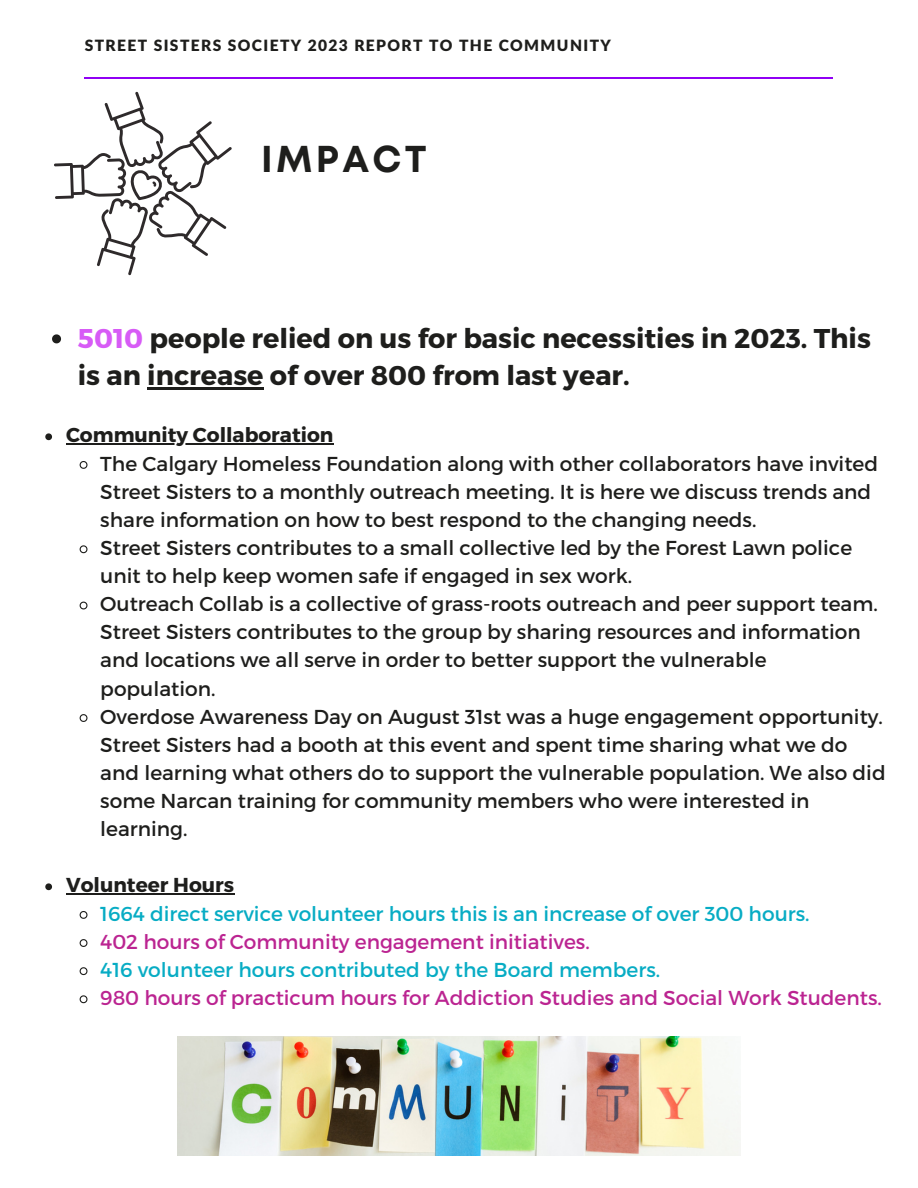
<style>
.page{position:relative;width:918px;height:1188px;background:#fff}
.page>*{position:absolute;margin:0;border:0;box-sizing:border-box;transform-origin:0 0}
.t1{font:700 37.35px "Mont";letter-spacing:.09em;color:#1e1e1c}
.t2{font:700 27.15px/37.2px "Montserrat";color:#1e1e1c}
.t3{font:20.1px/28.2px "Montserrat";color:#1e1e1c}
.t4{font:20.1px "Montserrat";color:#07acc4}
.t5{font:20.1px "Montserrat";color:#bb2491}
.t6{font:700 20.1px "Montserrat";color:#1e1e1c}
.t7{font:900 15.6px "Lato Latin";letter-spacing:.09em;color:#1e1e1c}
.s1{color:#d75bf6}
</style>
<div class="page">
<hr style="left:85px;top:77px;width:748px;height:1px;background:#9000f4">
<img style="left:178px;top:1037px;width:562px;height:119px">
<svg style="left:52px;top:334px;width:9px;height:9px"></svg>
<hr style="left:147px;top:387px;width:117px;height:3px;background:#1e1e1c">
<svg style="left:45px;top:433px;width:7px;height:7px"></svg>
<hr style="left:66px;top:444px;width:267px;height:1px;background:#1e1e1c">
<svg style="left:79px;top:461px;width:9px;height:8px"></svg>
<svg style="left:79px;top:545px;width:9px;height:9px"></svg>
<svg style="left:79px;top:601px;width:9px;height:9px"></svg>
<svg style="left:79px;top:714px;width:9px;height:8px"></svg>
<svg style="left:45px;top:883px;width:7px;height:7px"></svg>
<hr style="left:66px;top:894px;width:168px;height:1px;background:#1e1e1c">
<svg style="left:79px;top:911px;width:9px;height:8px"></svg>
<svg style="left:79px;top:939px;width:9px;height:8px"></svg>
<svg style="left:79px;top:967px;width:9px;height:9px"></svg>
<svg style="left:79px;top:995px;width:9px;height:9px"></svg>
<svg style="left:54px;top:92px;width:178px;height:183px"></svg>
<p class="t7" style="left:85px;top:39px;width:528px">STREET SISTERS SOCIETY 2023 REPORT TO THE COMMUNITY</p>
<p class="t1" style="left:261px;top:145px;width:167px">IMPACT</p>
<p class="t2" style="left:78px;top:318px;width:795px"><span class="s1">5010</span> people relied on us for basic necessities in 2023. This is an increase of over 800 from last year.</p>
<p class="t6" style="left:66px;top:422px;width:269px">Community Collaboration</p>
<p class="t3" style="left:100px;top:448px;width:779px">The Calgary Homeless Foundation along with other collaborators have invited<br>Street Sisters to a monthly outreach meeting. It is here we discuss trends and share information on how to best respond to the changing needs.</p>
<p class="t3" style="left:100px;top:533px;width:753px">Street Sisters contributes to a small collective led by the Forest Lawn police unit to help keep women safe if engaged in sex work.</p>
<p class="t3" style="left:100px;top:589px;width:779px">Outreach Collab is a collective of grass-roots outreach and peer support team.<br>Street Sisters contributes to the group by sharing resources and information and locations we all serve in order to better support the vulnerable population.</p>
<p class="t3" style="left:100px;top:701px;width:787px">Overdose Awareness Day on August 31st was a huge engagement opportunity.<br>Street Sisters had a booth at this event and spent time sharing what we do and learning what others do to support the vulnerable population. We also did some Narcan training for community members who were interested in learning.</p>
<p class="t6" style="left:66px;top:872px;width:170px">Volunteer Hours</p>
<p class="t4" style="left:100px;top:900px;width:711px">1664 direct service volunteer hours this is an increase of over 300 hours.</p>
<p class="t5" style="left:100px;top:928px;width:491px">402 hours of Community engagement initiatives.</p>
<p class="t4" style="left:100px;top:957px;width:561px">416 volunteer hours contributed by the Board members.</p>
<p class="t5" style="left:100px;top:985px;width:783px">980 hours of practicum hours for Addiction Studies and Social Work Students.</p>
</div>
